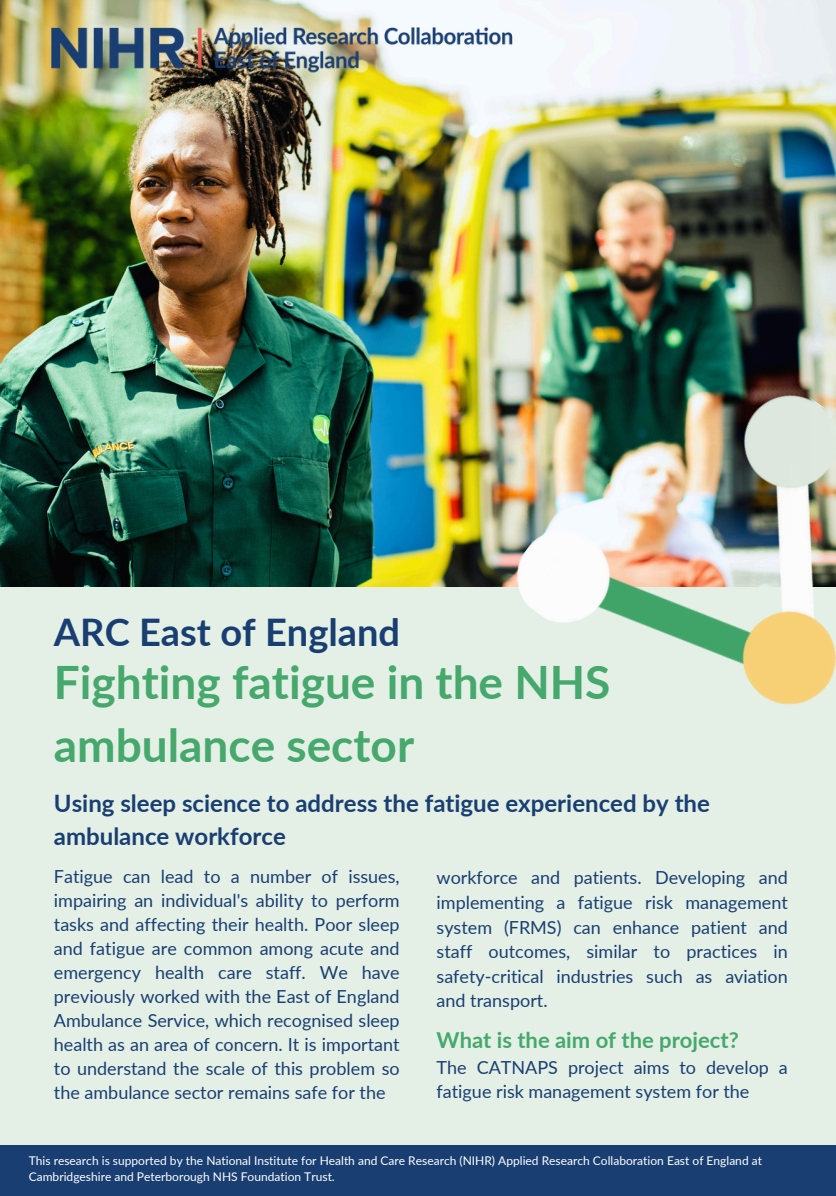
<style>
.page{position:relative;width:836px;height:1196px;background:#fff}
.page>*{position:absolute;margin:0;border:0;box-sizing:border-box;transform-origin:0 0}
.t1{font:700 46px/63px "Lato";color:#46a86c}
.t2{font:700 38px "Lato";color:#193e72}
.t3{font:700 24px/33px "Lato";color:#193e72}
.t4{font:700 22px "Lato";color:#46a86c}
.t5{font:18px/24px "Lato";color:#193e72;text-align:justify}
.t6{font:12px/16px "Lato";color:#fff}
</style>
<div class="page">
<div style="left:0;top:574px;width:836px;height:621px;background:#e4f0e6"></div>
<div style="left:0;top:1145px;width:836px;height:50px;background:#193e72"></div>
<img style="left:0;top:0;width:836px;height:586px">
<img style="left:500px;top:315px;width:336px;height:390px">
<img style="left:38px;top:12px;width:487px;height:72px">
<p class="t2" style="left:54px;top:608px;width:348px">ARC East of England</p>
<p class="t1" style="left:54px;top:649px;width:558px">Fighting fatigue in the NHS ambulance sector</p>
<h1 class="t3" style="left:54px;top:786px;width:657px">Using sleep science to address the fatigue experienced by the ambulance workforce</h1>
<h4 class="t5" style="left:54px;top:864px;width:347px">Fatigue can lead to a number of issues, impairing an individual's ability to perform tasks and affecting their health. Poor sleep and fatigue are common among acute and emergency health care staff. We have previously worked with the East of England Ambulance Service, which recognised sleep health as an area of concern. It is important to understand the scale of this problem so the ambulance sector remains safe for the</h4>
<h4 class="t5" style="left:436px;top:865px;width:353px;line-height:24.6px">workforce and patients. Developing and implementing a fatigue risk management system (FRMS) can enhance patient and staff outcomes, similar to practices in safety-critical industries such as aviation and transport.</h4>
<p class="t4" style="left:436px;top:1026px;width:304px">What is the aim of the project?</p>
<p class="t5" style="left:436px;top:1054px;width:353px;line-height:24.6px">The CATNAPS project aims to develop a fatigue risk management system for the</p>
<h4 class="t6" style="left:29px;top:1152px;width:734px">This research is supported by the National Institute for Health and Care Research (NIHR) Applied Research Collaboration East of England at<br>Cambridgeshire and Peterborough NHS Foundation Trust.</h4>
</div>
